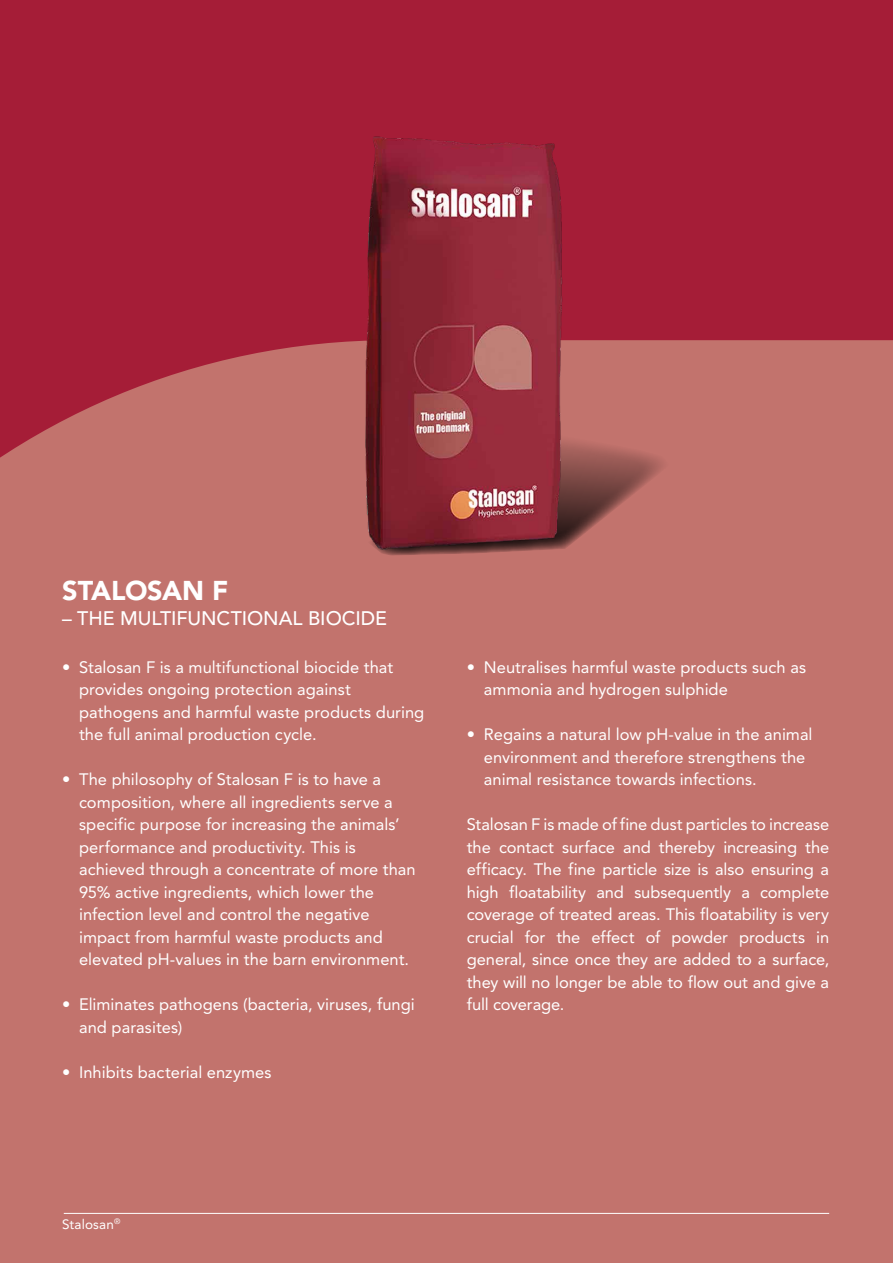
<style>
.page{position:relative;width:893px;height:1263px;background:#a51d37}
.page>*{position:absolute;margin:0;border:0;box-sizing:border-box;transform-origin:0 0}
.Stalosan_MR_Produkt{font:900 27px "Avenir LT Std";letter-spacing:-.01em;color:#fff}
.Stalosan_Produkt_MR{font:500 19.5px "Avenir LT Std";letter-spacing:-.005em;color:#fff}
.Stalosan_Body_Negati{font:16.5px/22.5px "Avenir LT Std";letter-spacing:.005em;color:#fff}
.t1{font:13.5px "Avenir LT Std";letter-spacing:.015em;color:#fff}
</style>
<div class="page">
<div style="left:0;top:340px;width:893px;height:923px;background:#c2736d"></div>
<svg style="left:603px;top:432px;width:68px;height:124px;background:#b36a64"></svg>
<img style="left:304px;top:136px;width:299px;height:443px">
<hr style="left:64px;top:1213px;width:765px;height:1px;background:#fff">
<p class="Stalosan_MR_Produkt" style="left:62px;top:574px;width:168px">STALOSAN F</p>
<p class="Stalosan_Produkt_MR" style="left:62px;top:607px;width:326px">– THE MULTIFUNCTIONAL BIOCIDE</p>
<p class="Stalosan_Body_Negati" style="left:79px;top:656px;width:347px;text-indent:-17px">• Stalosan F is a multifunctional biocide that provides ongoing protection against pathogens and harmful waste products during the full animal production cycle.</p>
<p class="Stalosan_Body_Negati" style="left:79px;top:768px;width:338px;text-indent:-17px">• The philosophy of Stalosan F is to have a composition, where all ingredients serve a specific purpose for increasing the animals’ performance and productivity. This is achieved through a concentrate of more than 95% active ingredients, which lower the infection level and control the negative impact from harmful waste products and elevated pH-values in the barn environment.</p>
<p class="Stalosan_Body_Negati" style="left:79px;top:993px;width:337px;text-indent:-17px">• Eliminates pathogens (bacteria, viruses, fungi and parasites)</p>
<p class="Stalosan_Body_Negati" style="left:62px;top:1061px;width:211px">• Inhibits bacterial enzymes</p>
<p class="Stalosan_Body_Negati" style="left:484px;top:656px;width:324px;text-indent:-17px">• Neutralises harmful waste products such as ammonia and hydrogen sulphide</p>
<p class="Stalosan_Body_Negati" style="left:484px;top:723px;width:330px;text-indent:-17px">• Regains a natural low pH-value in the animal environment and therefore strengthens the animal resistance towards infections.</p>
<p class="Stalosan_Body_Negati" style="left:467px;top:813px;width:364px;text-align:justify">Stalosan F is made of fine dust particles to increase the contact surface and thereby increasing the efficacy. The fine particle size is also ensuring a high floatability and subsequently a complete coverage of treated areas. This floatability is very crucial for the effect of powder products in general, since once they are added to a surface, they will no longer be able to flow out and give a full coverage.</p>
<p class="t1" style="left:62px;top:1216px;width:60px">Stalosan<sup>®</sup></p>
</div>
